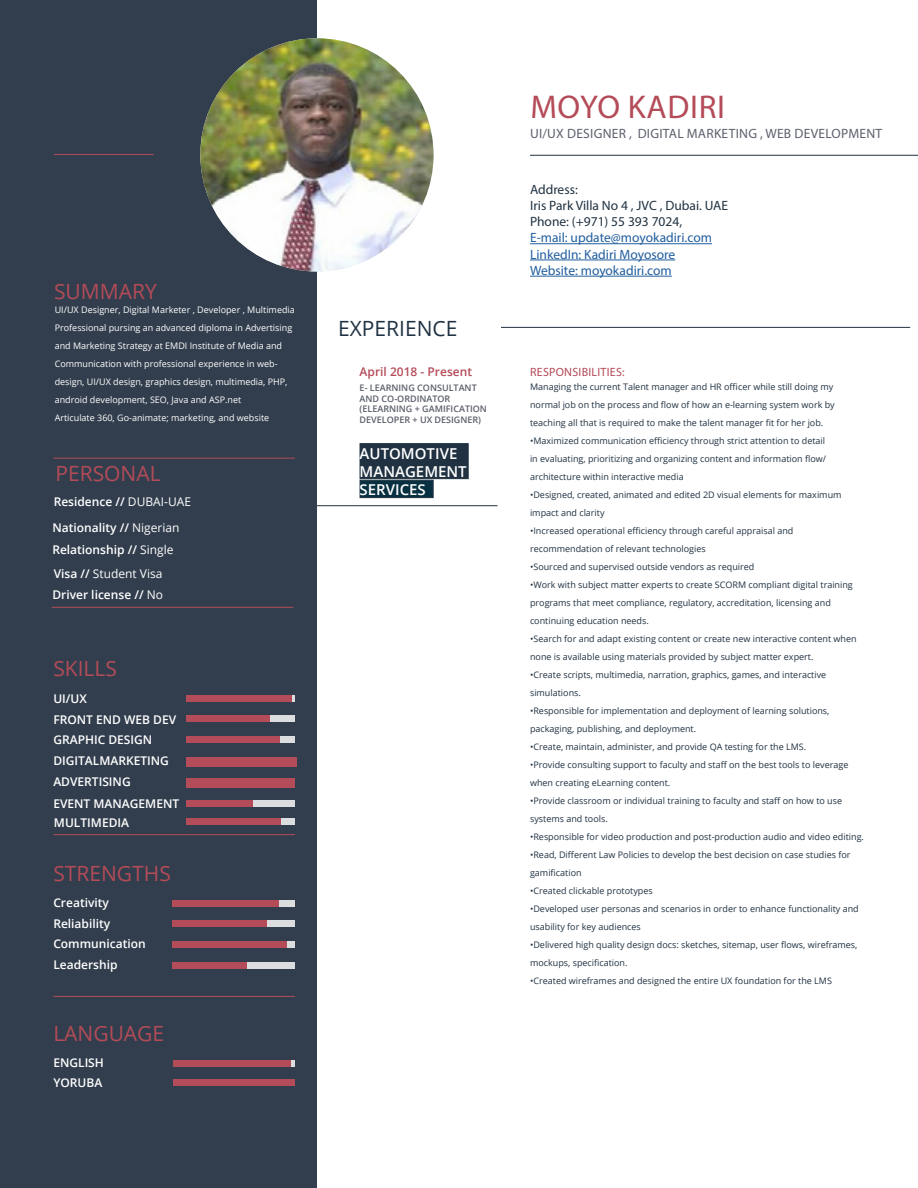
<style>
.page{position:relative;width:918px;height:1188px;background:#fff}
.page>*{position:absolute;margin:0;border:0;box-sizing:border-box;transform-origin:0 0}
.t1{font:33px "Myriad Pro";letter-spacing:.02em;color:#b44b58}
.t2{font:21px "Open Sans";color:#b44b58}
.t3{font:21px "Open Sans";color:#203242}
.t4{font:600 15px/18px "Open Sans";color:#fff}
.t5{font:13.5px/16.2px "Myriad Pro";color:#215e9e}
.t6{font:13.5px/16.2px "Myriad Pro";color:#203242}
.t7{font:13.5px "Myriad Pro";letter-spacing:.02em;color:#5d616d}
.t8{font:600 12px/20.4px "Open Sans";color:#fff}
.t9{font:12px "Open Sans";color:#fff}
.t10{font:600 12px "Open Sans";color:#b44b58}
.t11{font:12px "Myriad Pro";letter-spacing:.02em;color:#b44b58}
.t12{font:9px/18px "Open Sans";color:#203242}
.t13{font:9px/18px "Open Sans";color:#fff}
.t14{font:600 9px/10.8px "Open Sans";color:#5a5e6a}
.s1{font-weight:400}
.s2{font-weight:600}
</style>
<div class="page">
<div style="left:0;top:0;width:317px;height:1188px;background:#323e4d"></div>
<img style="left:200px;top:38px;width:234px;height:233px;border-radius:117px">
<hr style="left:54px;top:154px;width:100px;height:1px;background:#b44b58">
<hr style="left:530px;top:155px;width:388px;height:1px;background:#203242">
<hr style="left:317px;top:505px;width:181px;height:1px;background:#203242">
<hr style="left:501px;top:327px;width:409px;height:1px;background:#203242">
<div style="left:287px;top:1060px;width:8px;height:7px;background:#dcddde"></div>
<div style="left:173px;top:1060px;width:118px;height:7px;background:#b44b58"></div>
<div style="left:173px;top:1080px;width:122px;height:6px;background:#b44b58"></div>
<hr style="left:53px;top:996px;width:242px;height:1px;background:#b44b58">
<div style="left:279px;top:900px;width:16px;height:7px;background:#dcddde"></div>
<div style="left:267px;top:920px;width:28px;height:7px;background:#dcddde"></div>
<div style="left:287px;top:941px;width:8px;height:6px;background:#dcddde"></div>
<div style="left:247px;top:962px;width:48px;height:7px;background:#dcddde"></div>
<div style="left:173px;top:900px;width:106px;height:7px;background:#b44b58"></div>
<div style="left:173px;top:920px;width:94px;height:7px;background:#b44b58"></div>
<div style="left:173px;top:941px;width:114px;height:6px;background:#b44b58"></div>
<div style="left:173px;top:962px;width:74px;height:7px;background:#b44b58"></div>
<hr style="left:53px;top:834px;width:242px;height:1px;background:#b44b58">
<svg style="left:291px;top:695px;width:4px;height:7px"></svg>
<div style="left:270px;top:715px;width:25px;height:7px;background:#dcddde"></div>
<div style="left:280px;top:736px;width:15px;height:7px;background:#dcddde"></div>
<div style="left:252px;top:800px;width:43px;height:7px;background:#dcddde"></div>
<div style="left:186px;top:695px;width:105px;height:7px;background:#b44b58"></div>
<div style="left:186px;top:715px;width:84px;height:7px;background:#b44b58"></div>
<div style="left:186px;top:736px;width:94px;height:7px;background:#b44b58"></div>
<div style="left:186px;top:757px;width:110px;height:9px;background:#b44b58"></div>
<div style="left:186px;top:779px;width:109px;height:9px;background:#b44b58"></div>
<div style="left:186px;top:800px;width:66px;height:7px;background:#b44b58"></div>
<hr style="left:52px;top:607px;width:241px;height:1px;background:#b44b58">
<hr style="left:53px;top:458px;width:242px;height:1px;background:#b44b58">
<div style="left:186px;top:819px;width:109px;height:6px;background:#b44b58"></div>
<div style="left:281px;top:819px;width:14px;height:6px;background:#dcddde"></div>
<div style="left:360px;top:443px;width:109px;height:36px;background:#203242;border:1px solid #203242"></div>
<div style="left:360px;top:480px;width:74px;height:18px;background:#073141;border:1px solid #203242"></div>
<hr style="left:530px;top:243px;width:182px;height:1px;background:#215e9e">
<hr style="left:530px;top:260px;width:145px;height:1px;background:#215e9e">
<hr style="left:530px;top:276px;width:142px;height:1px;background:#215e9e">
<h2 class="t2" style="left:54px;top:277px;width:104px">SUMMARY</h2>
<p class="t13" style="left:55px;top:300px;width:242px">UI/UX Designer, Digital Marketer , Developer , Multimedia Professional pursing an advanced diploma in Advertising and Marketing Strategy at EMDI Institute of Media and Communication with professional experience in web&shy;design, UI/UX design, graphics design, multimedia, PHP, android development, SEO, Java and ASP.net<br>Articulate 360, Go-animate; marketing, and website</p>
<h2 class="t2" style="left:55px;top:459px;width:107px">PERSONAL</h2>
<h3 class="t8" style="left:52px;top:489px;width:140px;line-height:25.3px">Residence // <span class="s1">DUBAI-UAE<br></span>Nationality // <span class="s1">Nigerian</span></h3>
<h3 class="t8" style="left:52px;top:540px;width:123px">Relationship // <span class="s1">Single</span></h3>
<h3 class="t8" style="left:52px;top:585px;width:112px">Driver license // <span class="s1">No</span></h3>
<h3 class="t9" style="left:54px;top:565px;width:110px"><span class="s2">Visa //</span> Student Visa</h3>
<h2 class="t2" style="left:53px;top:654px;width:65px">SKILLS</h2>
<h3 class="t8" style="left:53px;top:689px;width:35px">UI/UX</h3>
<h3 class="t8" style="left:53px;top:709px;width:124px">FRONT END WEB DEV</h3>
<h3 class="t8" style="left:53px;top:729px;width:100px">GRAPHIC DESIGN</h3>
<h3 class="t8" style="left:53px;top:750px;width:117px">DIGITALMARKETING</h3>
<h3 class="t8" style="left:53px;top:771px;width:79px">ADVERTISING</h3>
<h3 class="t8" style="left:53px;top:794px;width:127px;line-height:18.6px">EVENT MANAGEMENT<br>MULTIMEDIA</h3>
<h2 class="t2" style="left:53px;top:859px;width:119px">STRENGTHS</h2>
<h3 class="t8" style="left:53px;top:893px;width:94px">Creativity<br>Reliability<br>Communication<br>Leadership</h3>
<h2 class="t2" style="left:53px;top:1019px;width:112px">LANGUAGE</h2>
<h3 class="t8" style="left:53px;top:1052px;width:52px">ENGLISH<br>YORUBA</h3>
<h1 class="t1" style="left:530px;top:86px;width:196px">MOYO KADIRI</h1>
<h3 class="t7" style="left:530px;top:125px;width:354px">UI/UX DESIGNER , DIGITAL MARKETING , WEB DEVELOPMENT</h3>
<h2 class="t3" style="left:338px;top:314px;width:121px">EXPERIENCE</h2>
<h3 class="t6" style="left:530px;top:181px;width:200px">Address:<br>Iris Park Villa No 4 , JVC , Dubai. UAE<br>Phone: (+971) 55 393 7024,</h3>
<h3 class="t5" style="left:530px;top:230px;width:183px">E-mail: update@moyokadiri.com<br>LinkedIn: Kadiri Moyosore<br>Website: moyokadiri.com</h3>
<h3 class="t10" style="left:360px;top:363px;width:114px">April 2018 - Present</h3>
<h3 class="t11" style="left:530px;top:365px;width:96px">RESPONSIBILITIES:</h3>
<p class="t14" style="left:360px;top:382px;width:129px">E- LEARNING CONSULTANT<br>AND CO-ORDINATOR (ELEARNING + GAMIFICATION<br>DEVELOPER + UX DESIGNER)</p>
<h3 class="t4" style="left:360px;top:444px;width:109px">AUTOMOTIVE<br>MANAGEMENT<br>SERVICES</h3>
<p class="t12" style="left:530px;top:377px;width:306px">Managing the current Talent manager and HR officer while still doing my normal job on the process and flow of how an e-learning system work by teaching all that is required to make the talent manager fit for her job.</p>
<p class="t12" style="left:530px;top:431px;width:298px;text-align:justify">•Maximized communication efficiency through strict attention to detail in evaluating, prioritizing and organizing content and information flow/ architecture within interactive media</p>
<p class="t12" style="left:530px;top:485px;width:313px">•Designed, created, animated and edited 2D visual elements for maximum impact and clarity</p>
<p class="t12" style="left:530px;top:521px;width:265px">•Increased operational efficiency through careful appraisal and recommendation of relevant technologies</p>
<p class="t12" style="left:530px;top:557px;width:226px">•Sourced and supervised outside vendors as required</p>
<p class="t12" style="left:530px;top:575px;width:324px">•Work with subject matter experts to create SCORM compliant digital training programs that meet compliance, regulatory, accreditation, licensing and continuing education needs.</p>
<p class="t12" style="left:530px;top:629px;width:328px">•Search for and adapt existing content or create new interactive content when none is available using materials provided by subject matter expert.</p>
<p class="t12" style="left:530px;top:665px;width:298px">•Create scripts, multimedia, narration, graphics, games, and interactive simulations.</p>
<p class="t12" style="left:530px;top:701px;width:301px">•Responsible for implementation and deployment of learning solutions, packaging, publishing, and deployment.</p>
<p class="t12" style="left:530px;top:737px;width:278px">•Create, maintain, administer, and provide QA testing for the LMS.</p>
<p class="t12" style="left:530px;top:755px;width:320px">•Provide consulting support to faculty and staff on the best tools to leverage when creating eLearning content.</p>
<p class="t12" style="left:530px;top:791px;width:314px">•Provide classroom or individual training to faculty and staff on how to use systems and tools.</p>
<p class="t12" style="left:530px;top:827px;width:335px">•Responsible for video production and post-production audio and video editing.</p>
<p class="t12" style="left:530px;top:845px;width:322px">•Read, Different Law Policies to develop the best decision on case studies for gamification</p>
<p class="t12" style="left:530px;top:881px;width:124px">•Created clickable prototypes</p>
<p class="t12" style="left:530px;top:899px;width:330px">•Developed user personas and scenarios in order to enhance functionality and usability for key audiences</p>
<p class="t12" style="left:530px;top:935px;width:329px">•Delivered high quality design docs: sketches, sitemap, user flows, wireframes, mockups, specification.</p>
<p class="t12" style="left:530px;top:971px;width:303px">•Created wireframes and designed the entire UX foundation for the LMS</p>
</div>
